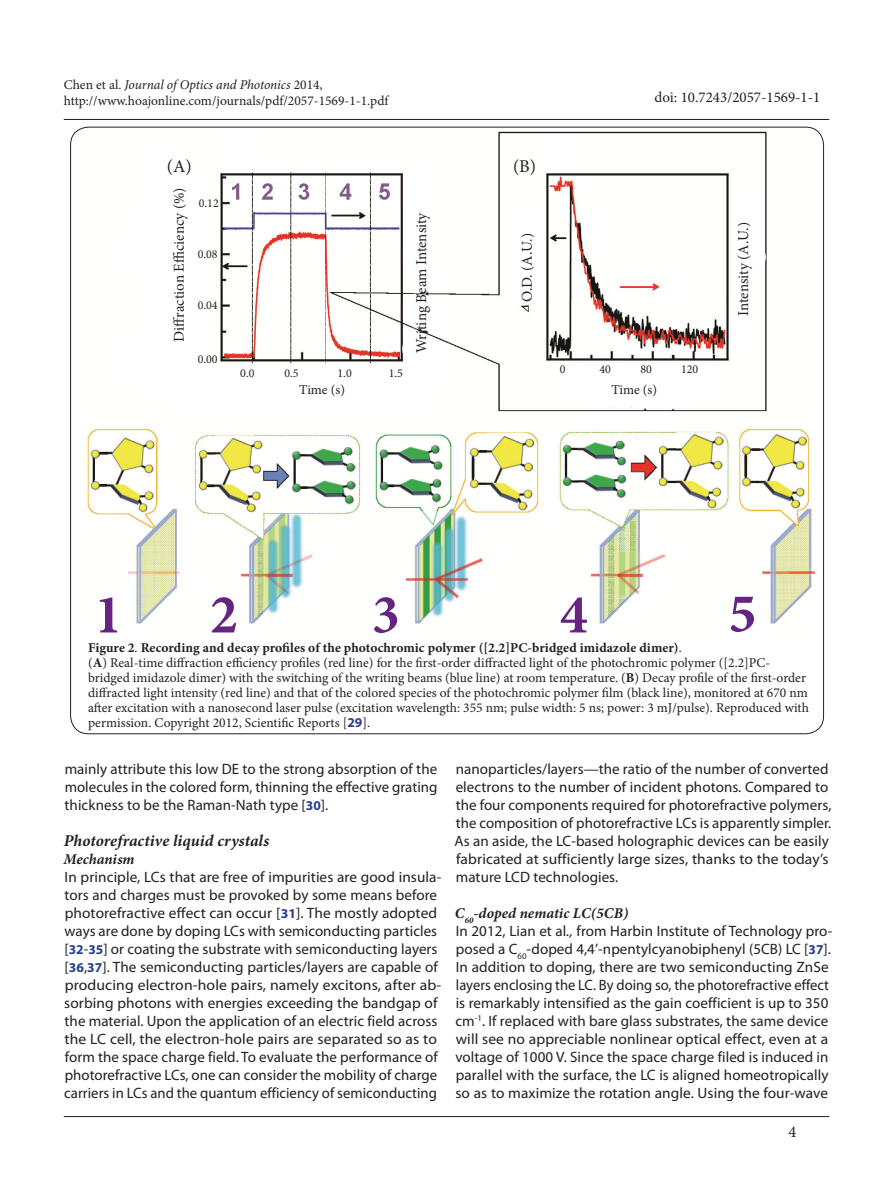
<style>
.page{position:relative;width:893px;height:1191px;background:#fff}
.page>*{position:absolute;margin:0;border:0;box-sizing:border-box;transform-origin:0 0}
.t1{font:700 55.5px "Minion Pro";color:#662382}
.t2{font:18px "Minion Pro";color:#231f20}
.t3{font:italic 700 16.5px "Minion Pro";color:#231f20}
.t4{font:16.5px "Minion Pro";color:#231f20}
.t5{font:15px/18px "Myriad Pro";letter-spacing:.005em;color:#231f20}
.t6{font:15px "Minion Pro";color:#231f20}
.t7{font:italic 700 15px "Minion Pro";color:#231f20}
.t8{font:13.5px/15px "Minion Pro";color:#231f20}
.t9{font:12px "Minion Pro";color:#231f20}
.s1{font-style:italic}
.s2{font-weight:700}
.s3{font-family:"Myriad Pro";font-weight:700;color:#253f8e}
.s4{font-weight:700;font-size:13.5px;color:#253f8e}
</style>
<div class="page">
<hr style="left:64px;top:1116px;width:765px;height:1px;background:#231f20">
<hr style="left:64px;top:119px;width:765px;height:1px;background:#231f20">
<img style="left:77px;top:127px;width:747px;height:497px">
<img style="left:519px;top:303px;width:15px;height:12px">
<div style="left:94px;top:592px;width:34px;height:47px;background:#fff"></div>
<div style="left:372px;top:592px;width:33px;height:47px;background:#fff"></div>
<div style="left:210px;top:592px;width:33px;height:47px;background:#fff"></div>
<div style="left:560px;top:592px;width:36px;height:47px;background:#fff"></div>
<div style="left:729px;top:591px;width:36px;height:47px;background:#fff"></div>
<p class="t8" style="left:64px;top:76px;width:326px;line-height:16.2px">Chen et al. <span class="s1">Journal of Optics and Photonics</span> 2014, http://www.hoajonline.com/journals/pdf/2057-1569-1-1.pdf</p>
<p class="t2" style="left:167px;top:155px;width:26px">(A)</p>
<p class="t2" style="left:513px;top:155px;width:25px">(B)</p>
<p class="t6" style="left:654px;top:87px;width:167px">doi: 10.7243/2057-1569-1-1</p>
<p class="t6" style="left:169px;top:341px;width:155px;rotate:-90deg">Diffraction Efficiency (%)</p>
<p class="t9" style="left:199px;top:195px;width:22px">0.12</p>
<p class="t9" style="left:198px;top:246px;width:22px">0.08</p>
<p class="t9" style="left:198px;top:297px;width:22px">0.04</p>
<p class="t9" style="left:198px;top:351px;width:22px">0.00</p>
<p class="t9" style="left:240px;top:365px;width:16px">0.0</p>
<p class="t9" style="left:284px;top:365px;width:16px">0.5</p>
<p class="t9" style="left:337px;top:365px;width:16px">1.0</p>
<p class="t9" style="left:389px;top:365px;width:16px">1.5</p>
<p class="t6" style="left:411px;top:353px;width:142px;rotate:-90deg">Writing Beam Intensity</p>
<p class="t6" style="left:733px;top:316px;width:95px;rotate:-90deg">Intensity (A.U.)</p>
<p class="t6" style="left:517px;top:302px;width:70px;rotate:-90deg">O.D. (A.U.)</p>
<p class="t9" style="left:560px;top:361px;width:7px">0</p>
<p class="t9" style="left:599px;top:361px;width:13px">40</p>
<p class="t9" style="left:640px;top:361px;width:13px">80</p>
<p class="t9" style="left:681px;top:361px;width:19px">120</p>
<p class="t8" style="left:299px;top:382px;width:47px">Time (s)</p>
<p class="t8" style="left:611px;top:382px;width:47px">Time (s)</p>
<h1 class="t1" style="left:94px;top:575px;width:29px">1</h1>
<h1 class="t1" style="left:210px;top:575px;width:29px">2</h1>
<h1 class="t1" style="left:372px;top:575px;width:29px">3</h1>
<h1 class="t1" style="left:560px;top:575px;width:29px">4</h1>
<h1 class="t1" style="left:729px;top:574px;width:29px">5</h1>
<p class="t8" style="left:88px;top:640px;width:722px"><span class="s2">Figure 2</span>. <span class="s2">Recording and decay profiles of the photochromic polymer ([2.2]PC-bridged imidazole dimer)</span>.<br>(<span class="s2">A</span>) Real-time diffraction efficiency profiles (red line) for the first-order diffracted light of the photochromic polymer ([2.2]PC&shy;bridged imidazole dimer) with the switching of the writing beams (blue line) at room temperature. (<span class="s2">B</span>) Decay profile of the first-order diffracted light intensity (red line) and that of the colored species of the photochromic polymer film (black line), monitored at 670 nm after excitation with a nanosecond laser pulse (excitation wavelength: 355 nm; pulse width: 5 ns; power: 3 mJ/pulse). Reproduced with permission. Copyright 2012, Scientific Reports [<span class="s3">29</span>].</p>
<p class="t5" style="left:65px;top:760px;width:374px;text-align:justify">mainly attribute this low DE to the strong absorption of the molecules in the colored form, thinning the effective grating thickness to be the Raman-Nath type [<span class="s4">30</span>].</p>
<p class="t3" style="left:64px;top:829px;width:207px">Photorefractive liquid crystals</p>
<p class="t7" style="left:64px;top:849px;width:73px">Mechanism</p>
<p class="t5" style="left:64px;top:868px;width:379px">In principle, LCs that are free of impurities are good insula&shy;tors and charges must be provoked by some means before photorefractive effect can occur [<span class="s4">31</span>]. The mostly adopted ways are done by doping LCs with semiconducting particles [<span class="s4">32</span>-<span class="s4">35</span>] or coating the substrate with semiconducting layers [<span class="s4">36</span>,<span class="s4">37</span>]. The semiconducting particles/layers are capable of producing electron-hole pairs, namely excitons, after ab&shy;sorbing photons with energies exceeding the bandgap of the material. Upon the application of an electric field across the LC cell, the electron-hole pairs are separated so as to form the space charge field. To evaluate the performance of photorefractive LCs, one can consider the mobility of charge carriers in LCs and the quantum efficiency of semiconducting</p>
<p class="t5" style="left:455px;top:760px;width:378px">nanoparticles/layers—the ratio of the number of converted electrons to the number of incident photons. Compared to the four components required for photorefractive polymers, the composition of photorefractive LCs is apparently simpler.<br>As an aside, the LC-based holographic devices can be easily fabricated at sufficiently large sizes, thanks to the today’s mature LCD technologies.</p>
<p class="t7" style="left:455px;top:903px;width:175px">C<sub>60</sub>-doped nematic LC(5CB)</p>
<p class="t5" style="left:455px;top:922px;width:378px">In 2012, Lian et al<span class="s1">.,</span> from Harbin Institute of Technology pro&shy;posed a C<sub>60</sub>-doped 4,4’-npentylcyanobiphenyl (5CB) LC [<span class="s4">37</span>].<br>In addition to doping, there are two semiconducting ZnSe layers enclosing the LC. By doing so, the photorefractive effect is remarkably intensified as the gain coefficient is up to 350 cm<sup>-1</sup>. If replaced with bare glass substrates, the same device will see no appreciable nonlinear optical effect, even at a voltage of 1000 V. Since the space charge filed is induced in parallel with the surface, the LC is aligned homeotropically so as to maximize the rotation angle. Using the four-wave</p>
<p class="t4" style="left:788px;top:1120px;width:9px">4</p>
</div>
